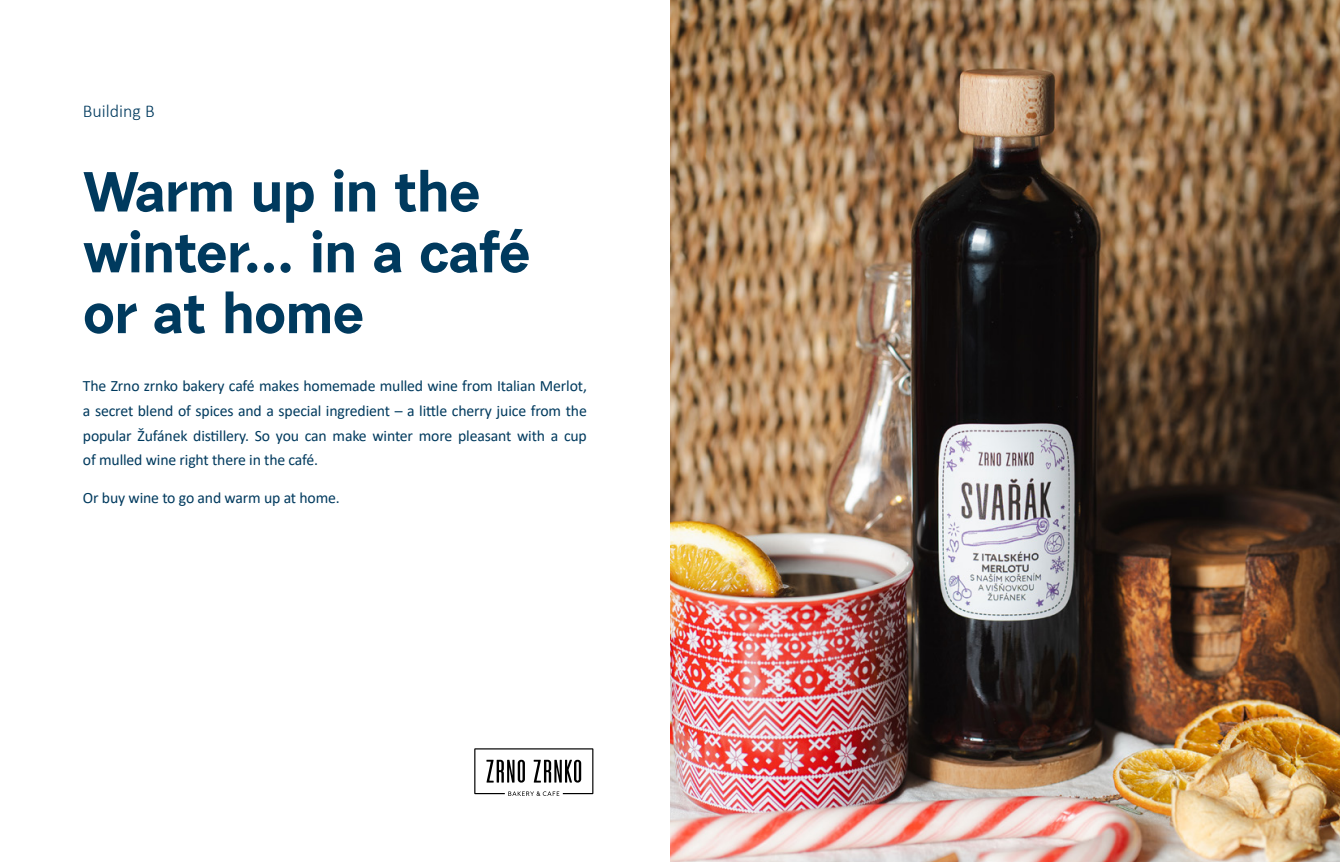
<style>
.page{position:relative;width:1340px;height:862px;background:#fff}
.page>*{position:absolute;margin:0;border:0;box-sizing:border-box;transform-origin:0 0}
.t1{font:700 56.25px/60.8px "Urban Grotesk Re Bo";letter-spacing:-.01em;color:#003a5e}
.t2{font:300 18px "Calibri";color:#003a5e}
.t3{font:15.75px/24.8px "Calibri";letter-spacing:-.01em;color:#003a5e;text-align:justify}
</style>
<div class="page">
<img style="left:670px;top:0;width:669px;height:861px">
<svg style="left:474px;top:748px;width:119px;height:47px"></svg>
<p class="t2" style="left:83px;top:100px;width:73px">Building B</p>
<h1 class="t1" style="left:83px;top:160px;width:449px">Warm up in the winter... in a café or at home</h1>
<p class="t3" style="left:83px;top:373px;width:505px">The Zrno zrnko bakery café makes homemade mulled wine from Italian Merlot, a secret blend of spices and a special ingredient – a little cherry juice from the popular Žufánek distillery. So you can make winter more pleasant with a cup of mulled wine right there in the café.</p>
<p class="t3" style="left:83px;top:484px;width:258px">Or buy wine to go and warm up at home.</p>
</div>
